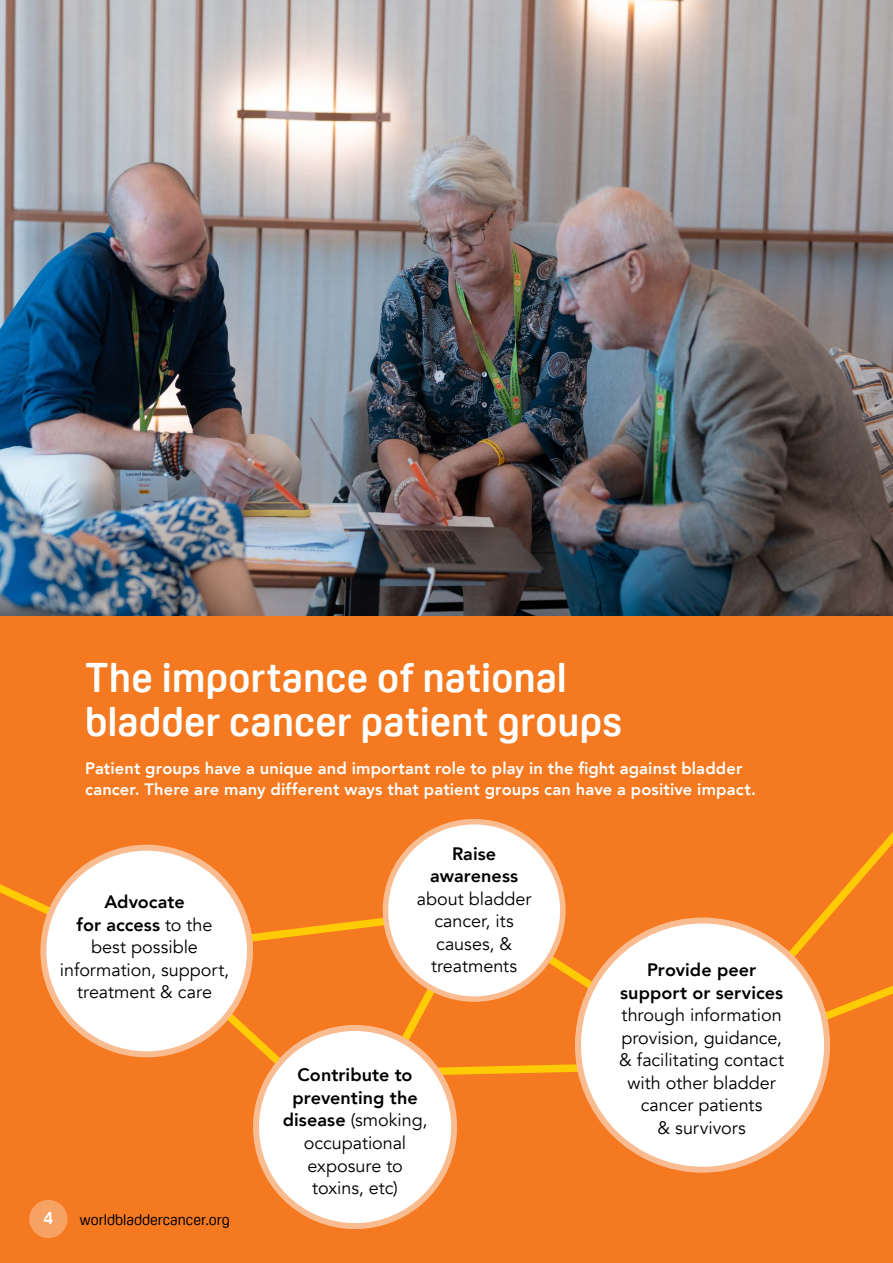
<style>
.page{position:relative;width:893px;height:1263px;background:#f47920}
.page>*{position:absolute;margin:0;border:0;box-sizing:border-box;transform-origin:0 0}
.t1{font:700 40.5px/43.5px "Oscine";letter-spacing:.005em;color:#fff}
.t2{font:18px/22.5px "Avenir";letter-spacing:-.005em;color:#000;text-align:center}
.t3{font:800 18px/22.5px "Avenir";letter-spacing:.005em;color:#000;text-align:center}
.t4{font:700 18px "Oscine";color:#fff}
.t5{font:800 16.5px/21px "Avenir";letter-spacing:.01em;color:#fff}
.t6{font:15px "Oscine";color:#000}
.s1{font-weight:800}
</style>
<div class="page">
<img style="left:0;top:0;width:893px;height:616px">
<svg style="left:149px;top:610px;width:744px;height:534px"></svg>
<div style="left:256px;top:1028px;width:198px;height:198px;background:#fff;border-radius:50%"></div>
<div style="left:253px;top:1025px;width:204px;height:204px;border:6px solid #f9bc90;border-radius:50%"></div>
<div style="left:385px;top:822px;width:178px;height:177px;background:#fff;border-radius:50%"></div>
<div style="left:383px;top:819px;width:183px;height:183px;border:5px solid #f9bc90;border-radius:50%"></div>
<div style="left:578px;top:920px;width:249px;height:250px;background:#fff;border-radius:50%"></div>
<div style="left:575px;top:917px;width:255px;height:256px;border:6px solid #f9bc90;border-radius:50%"></div>
<svg style="left:0;top:867px;width:408px;height:98px"></svg>
<div style="left:43px;top:848px;width:207px;height:206px;background:#fff;border-radius:50%"></div>
<div style="left:40px;top:845px;width:213px;height:212px;border:6px solid #f9bc90;border-radius:50%"></div>
<div style="left:29px;top:1200px;width:39px;height:38px;background:#f7a163;border-radius:50%"></div>
<h1 class="t1" style="left:85px;top:656px;width:539px">The importance of national bladder cancer patient groups</h1>
<p class="t5" style="left:85px;top:757px;width:672px">Patient groups have a unique and important role to play in the fight against bladder cancer. There are many different ways that patient groups can have a positive impact.</p>
<p class="t2" style="left:60px;top:891px;width:171px"><span class="s1">Advocate<br>for access</span> to the best possible information, support, treatment &amp; care</p>
<p class="t4" style="left:43px;top:1208px;width:12px">4</p>
<p class="t6" style="left:80px;top:1212px;width:151px">worldbladdercancer.org</p>
<p class="t3" style="left:430px;top:842px;width:90px">Raise awareness</p>
<p class="t2" style="left:417px;top:887px;width:116px">about bladder cancer, its causes, &amp; treatments</p>
<p class="t2" style="left:283px;top:1064px;width:146px"><span class="s1">Contribute to preventing the disease</span> (smoking, occupational exposure to toxins, etc)</p>
<p class="t3" style="left:620px;top:958px;width:165px">Provide peer support or services</p>
<p class="t2" style="left:619px;top:1004px;width:166px">through information provision, guidance, &amp; facilitating contact with other bladder cancer patients<br>&amp; survivors</p>
</div>
